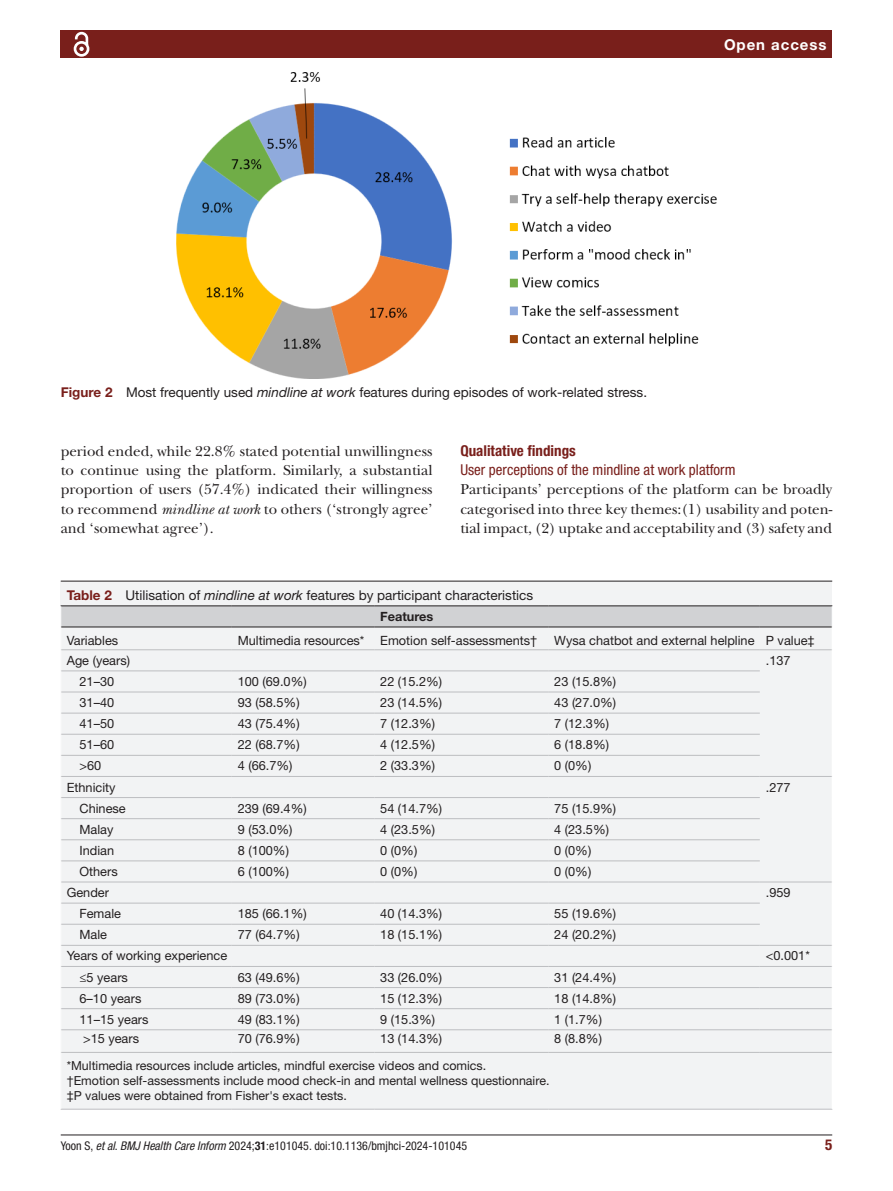
<style>
.page{position:relative;width:893px;height:1191px;background:#fff}
.page>*{position:absolute;margin:0;border:0;box-sizing:border-box;transform-origin:0 0}
.t1{font:15px/19.4px "New Baskerville";color:#231f20;text-align:justify}
.t2{font:condensed 15px "Helvetica Neue LT Std";color:#791f1b}
.t3{font:700 condensed 15px "Helvetica Neue LT Std";color:#791f1b}
.t4{font:700 15px "Helvetica Neue LT Std";letter-spacing:.065em;color:#fff}
.t5{font:13.5px "Helvetica Neue LT Std";color:#231f20}
.t6{font:12.75px "Helvetica Neue LT Std";color:#231f20}
.t7{font:700 12.75px "Helvetica Neue LT Std";color:#231f20}
.t8{font:12.45px/15px "Helvetica Neue LT Std";color:#231f20}
.t9{font:condensed 12px "Helvetica Neue LT Std";color:#231f20}
.s1{font-weight:700;color:#791f1b}
.s2{font-style:italic}
.s3{font-weight:700}
</style>
<div class="page">
<hr style="left:61px;top:1134px;width:771px;height:1px;background:#231f20">
<div style="left:61px;top:31px;width:771px;height:27px;background:#791f1b"></div>
<svg style="left:73px;top:31px;width:17px;height:26px"></svg>
<img style="left:176px;top:73px;width:540px;height:306px">
<div style="left:61px;top:581px;width:771px;height:528px;background:#f2f3f4"></div>
<hr style="left:61px;top:581px;width:771px;height:1px;background:#231f20">
<hr style="left:61px;top:605px;width:171px;height:1px;background:#231f20">
<hr style="left:232px;top:605px;width:142px;height:1px;background:#231f20">
<hr style="left:374px;top:605px;width:174px;height:1px;background:#231f20">
<hr style="left:548px;top:605px;width:212px;height:1px;background:#231f20">
<hr style="left:760px;top:605px;width:72px;height:1px;background:#231f20">
<hr style="left:61px;top:1052px;width:171px;height:1px;background:#bcbdc0">
<hr style="left:232px;top:1052px;width:142px;height:1px;background:#bcbdc0">
<hr style="left:374px;top:1052px;width:174px;height:1px;background:#bcbdc0">
<hr style="left:548px;top:1052px;width:212px;height:1px;background:#bcbdc0">
<hr style="left:760px;top:1052px;width:72px;height:1px;background:#bcbdc0">
<hr style="left:61px;top:1109px;width:171px;height:1px;background:#bcbdc0">
<hr style="left:232px;top:1109px;width:142px;height:1px;background:#bcbdc0">
<hr style="left:374px;top:1109px;width:174px;height:1px;background:#bcbdc0">
<hr style="left:548px;top:1109px;width:212px;height:1px;background:#bcbdc0">
<hr style="left:760px;top:1109px;width:72px;height:1px;background:#bcbdc0">
<svg style="left:60px;top:606px;width:773px;height:425px"></svg>
<p class="t4" style="left:724px;top:35px;width:104px">Open access</p>
<p class="t5" style="left:61px;top:384px;width:588px"><span class="s1">Figure 2</span> Most frequently used <span class="s2">mindline at work</span> features during episodes of work-related stress.</p>
<p class="t1" style="left:61px;top:441px;width:373px">period ended, while 22.8% stated potential unwillingness to continue using the platform. Similarly, a substantial proportion of users (57.4%) indicated their willingness to recommend <span class="s2">mindline at work</span> to others (‘strongly agree’ and ‘somewhat agree’).</p>
<p class="t3" style="left:460px;top:441px;width:117px">Qualitative findings</p>
<p class="t2" style="left:460px;top:461px;width:277px">User perceptions of the mindline at work platform</p>
<p class="t1" style="left:460px;top:480px;width:373px">Participants’ perceptions of the platform can be broadly categorised into three key themes:(1) usability and poten&shy;tial impact, (2) uptake and acceptability and (3) safety and</p>
<p class="t5" style="left:67px;top:586px;width:468px"><span class="s1">Table 2</span> Utilisation of <span class="s2">mindline at work</span> features by participant characteristics</p>
<p class="t7" style="left:380px;top:608px;width:55px">Features</p>
<p class="t6" style="left:67px;top:633px;width:53px">Variables</p>
<p class="t6" style="left:238px;top:633px;width:301px">Multimedia resources* Emotion self-assessments†</p>
<p class="t6" style="left:554px;top:633px;width:262px">Wysa chatbot and external helpline P value‡</p>
<p class="t6" style="left:67px;top:653px;width:65px">Age (years)</p>
<p class="t6" style="left:766px;top:653px;width:26px">.137</p>
<p class="t6" style="left:79px;top:674px;width:36px">21–30</p>
<p class="t6" style="left:238px;top:674px;width:70px">100 (69.0%)</p>
<p class="t6" style="left:380px;top:674px;width:63px">22 (15.2%)</p>
<p class="t6" style="left:554px;top:674px;width:63px">23 (15.8%)</p>
<p class="t6" style="left:79px;top:695px;width:36px">31–40</p>
<p class="t6" style="left:238px;top:695px;width:63px">93 (58.5%)</p>
<p class="t6" style="left:380px;top:695px;width:63px">23 (14.5%)</p>
<p class="t6" style="left:554px;top:695px;width:63px">43 (27.0%)</p>
<p class="t6" style="left:79px;top:716px;width:36px">41–50</p>
<p class="t6" style="left:238px;top:716px;width:63px">43 (75.4%)</p>
<p class="t6" style="left:380px;top:716px;width:56px">7 (12.3%)</p>
<p class="t6" style="left:554px;top:716px;width:56px">7 (12.3%)</p>
<p class="t6" style="left:79px;top:737px;width:36px">51–60</p>
<p class="t6" style="left:238px;top:737px;width:63px">22 (68.7%)</p>
<p class="t6" style="left:380px;top:737px;width:56px">4 (12.5%)</p>
<p class="t6" style="left:554px;top:737px;width:56px">6 (18.8%)</p>
<p class="t6" style="left:79px;top:758px;width:23px">&gt;60</p>
<p class="t6" style="left:238px;top:758px;width:56px">4 (66.7%)</p>
<p class="t6" style="left:380px;top:758px;width:56px">2 (33.3%)</p>
<p class="t6" style="left:554px;top:758px;width:39px">0 (0%)</p>
<p class="t6" style="left:67px;top:779px;width:50px">Ethnicity</p>
<p class="t6" style="left:766px;top:779px;width:26px">.277</p>
<p class="t6" style="left:79px;top:800px;width:48px">Chinese</p>
<p class="t6" style="left:238px;top:800px;width:70px">239 (69.4%)</p>
<p class="t6" style="left:380px;top:800px;width:63px">54 (14.7%)</p>
<p class="t6" style="left:554px;top:800px;width:63px">75 (15.9%)</p>
<p class="t6" style="left:79px;top:821px;width:36px">Malay</p>
<p class="t6" style="left:238px;top:821px;width:56px">9 (53.0%)</p>
<p class="t6" style="left:380px;top:821px;width:56px">4 (23.5%)</p>
<p class="t6" style="left:554px;top:821px;width:56px">4 (23.5%)</p>
<p class="t6" style="left:79px;top:842px;width:36px">Indian</p>
<p class="t6" style="left:238px;top:842px;width:53px">8 (100%)</p>
<p class="t6" style="left:380px;top:842px;width:39px">0 (0%)</p>
<p class="t6" style="left:554px;top:842px;width:39px">0 (0%)</p>
<p class="t6" style="left:79px;top:864px;width:40px">Others</p>
<p class="t6" style="left:238px;top:864px;width:53px">6 (100%)</p>
<p class="t6" style="left:380px;top:864px;width:39px">0 (0%)</p>
<p class="t6" style="left:554px;top:864px;width:39px">0 (0%)</p>
<p class="t6" style="left:67px;top:885px;width:44px">Gender</p>
<p class="t6" style="left:766px;top:885px;width:26px">.959</p>
<p class="t6" style="left:79px;top:906px;width:43px">Female</p>
<p class="t6" style="left:238px;top:906px;width:70px">185 (66.1%)</p>
<p class="t6" style="left:380px;top:906px;width:63px">40 (14.3%)</p>
<p class="t6" style="left:554px;top:906px;width:63px">55 (19.6%)</p>
<p class="t6" style="left:79px;top:927px;width:29px">Male</p>
<p class="t6" style="left:238px;top:927px;width:63px">77 (64.7%)</p>
<p class="t6" style="left:380px;top:927px;width:63px">18 (15.1%)</p>
<p class="t6" style="left:554px;top:927px;width:63px">24 (20.2%)</p>
<p class="t6" style="left:67px;top:948px;width:162px">Years of working experience</p>
<p class="t6" style="left:766px;top:948px;width:46px">&lt;0.001*</p>
<p class="t6" style="left:79px;top:969px;width:50px">≤5 years</p>
<p class="t6" style="left:238px;top:969px;width:63px">63 (49.6%)</p>
<p class="t6" style="left:380px;top:969px;width:63px">33 (26.0%)</p>
<p class="t6" style="left:554px;top:969px;width:63px">31 (24.4%)</p>
<p class="t6" style="left:79px;top:990px;width:63px">6–10 years</p>
<p class="t6" style="left:238px;top:990px;width:63px">89 (73.0%)</p>
<p class="t6" style="left:380px;top:990px;width:63px">15 (12.3%)</p>
<p class="t6" style="left:554px;top:990px;width:63px">18 (14.8%)</p>
<p class="t6" style="left:79px;top:1011px;width:70px">11–15 years</p>
<p class="t6" style="left:238px;top:1011px;width:63px">49 (83.1%)</p>
<p class="t6" style="left:380px;top:1011px;width:56px">9 (15.3%)</p>
<p class="t6" style="left:554px;top:1011px;width:49px">1 (1.7%)</p>
<p class="t6" style="left:83px;top:1031px;width:58px">&gt;15 years</p>
<p class="t6" style="left:238px;top:1031px;width:63px">70 (76.9%)</p>
<p class="t6" style="left:380px;top:1031px;width:63px">13 (14.3%)</p>
<p class="t6" style="left:554px;top:1031px;width:49px">8 (8.8%)</p>
<p class="t8" style="left:67px;top:1058px;width:484px">*Multimedia resources include articles, mindful exercise videos and comics.<br>†Emotion self-assessments include mood check-in and mental wellness questionnaire. ‡P values were obtained from Fisher's exact tests.</p>
<p class="t9" style="left:61px;top:1138px;width:408px">Yoon S, <span class="s2">et al</span>. <span class="s2">BMJ Health Care Inform</span> 2024;<span class="s3">31</span>:e101045. doi:10.1136/bmjhci-2024-101045</p>
<p class="t3" style="left:825px;top:1135px;width:9px">5</p>
</div>
